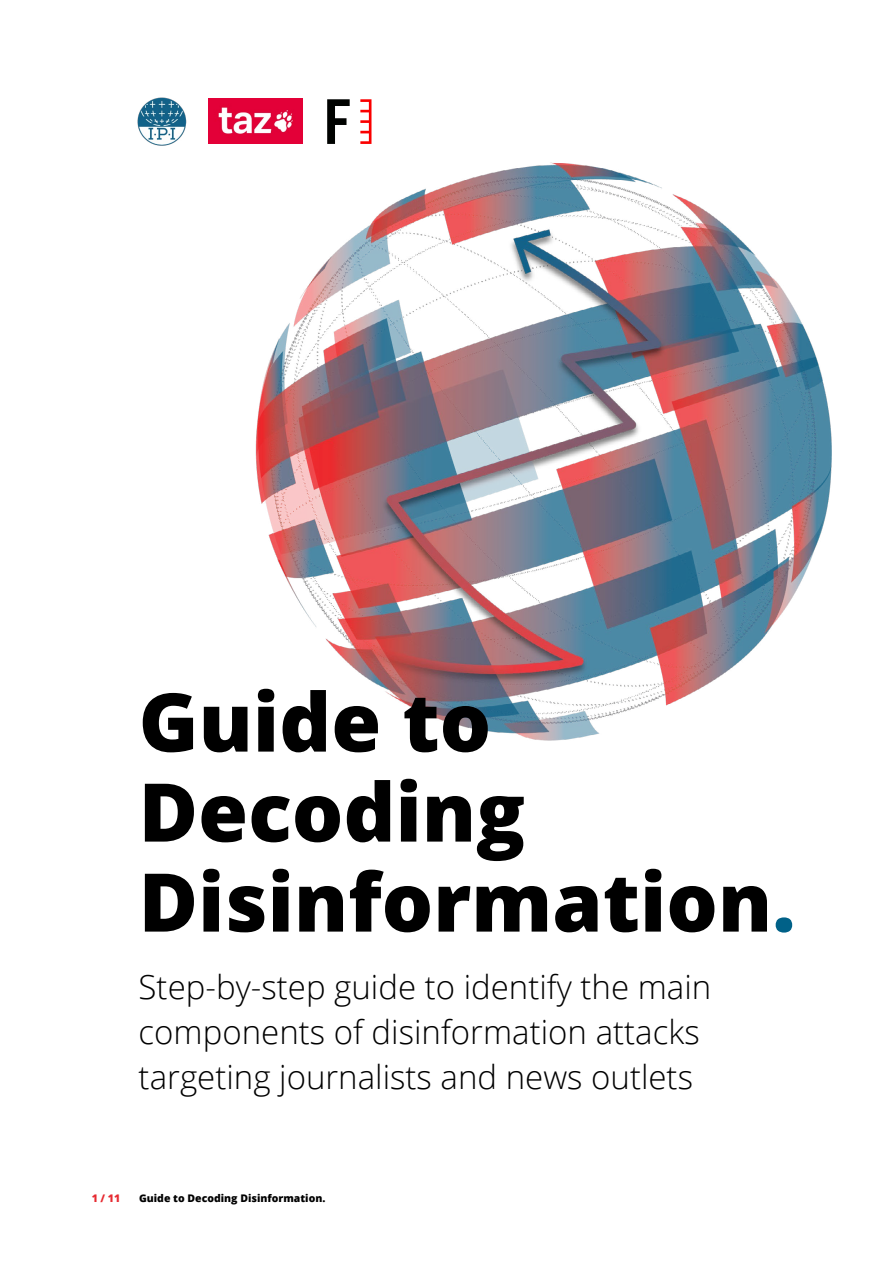
<style>
.page{position:relative;width:893px;height:1263px;background:#fff}
.page>*{position:absolute;margin:0;border:0;box-sizing:border-box;transform-origin:0 0}
.t1{font:800 81px/90px "Open Sans";color:#000}
.t2{font:300 33px/45px "Open Sans";color:#000}
.t3{font:800 10.5px "Open Sans";color:#000}
.t4{font:800 10.5px "Open Sans";color:#e62a31}
.s1{color:#006188}
</style>
<div class="page">
<img style="left:208px;top:135px;width:624px;height:606px">
<img style="left:137px;top:97px;width:50px;height:49px">
<div style="left:327px;top:99px;width:45px;height:45px;background:#fff"></div>
<svg style="left:360px;top:99px;width:11px;height:45px"></svg>
<svg style="left:327px;top:99px;width:23px;height:45px"></svg>
<img style="left:209px;top:99px;width:94px;height:45px">
<h1 class="t1" style="left:139px;top:673px;width:658px">Guide to<br>Decoding<br>Disinformation<span class="s1">.</span></h1>
<p class="t2" style="left:139px;top:964px;width:574px">Step-by-step guide to identify the main components of disinformation attacks targeting journalists and news outlets</p>
<p class="t4" style="left:92px;top:1190px;width:30px">1 / 11</p>
<p class="t3" style="left:139px;top:1190px;width:188px">Guide to Decoding Disinformation.</p>
</div>
